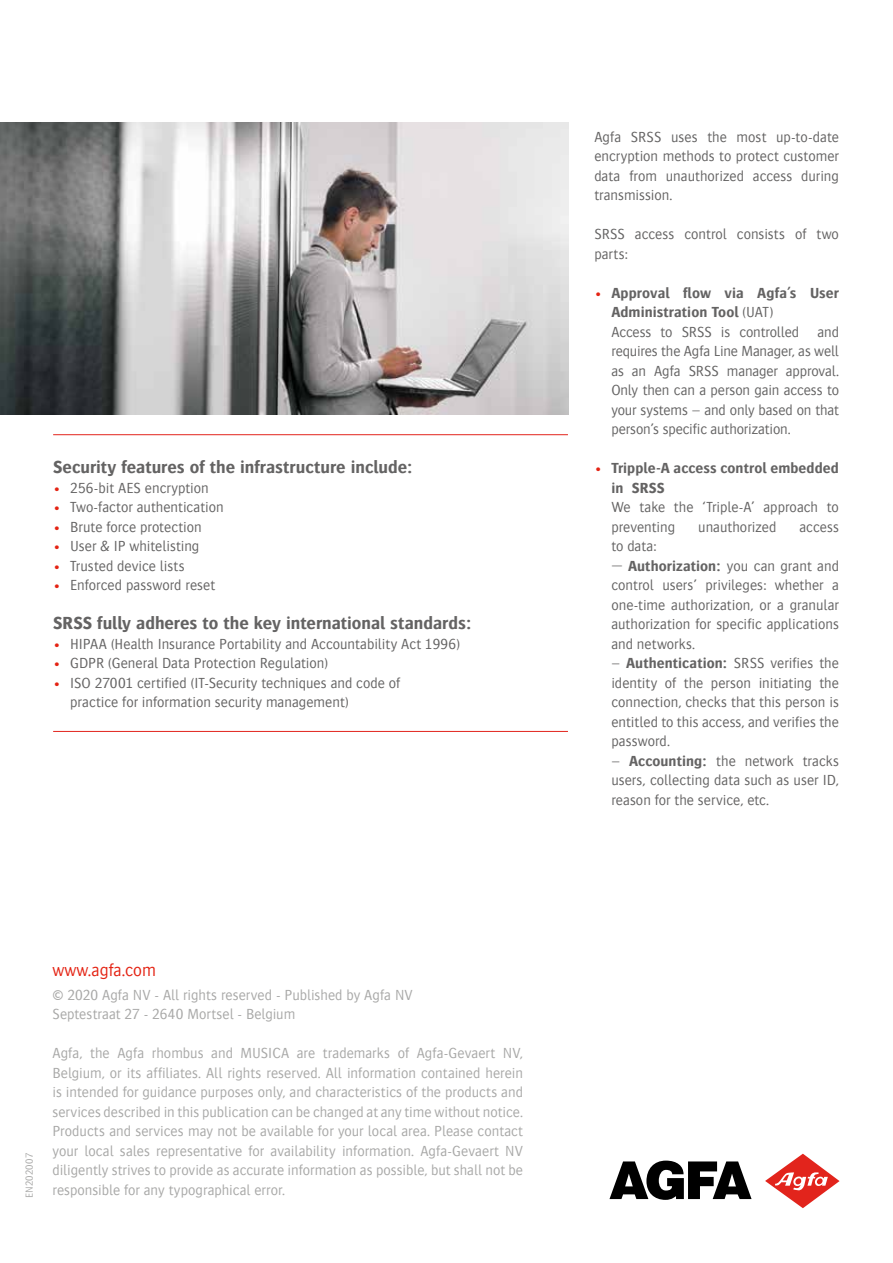
<style>
.page{position:relative;width:893px;height:1263px;background:#fff}
.page>*{position:absolute;margin:0;border:0;box-sizing:border-box;transform-origin:0 0}
.t1{font:700 18px "Bosis For Agfa";color:#646363}
.t2{font:300 18px "Bosis For Agfa";color:#e42313}
.t3{font:300 15px/19.5px "Bosis For Agfa";color:#646363}
.t4{font:300 15px/19.5px "Bosis For Agfa";color:#a8a8a7}
.t5{font:700 15px/19.5px "Bosis For Agfa";letter-spacing:.005em;color:#646363}
.t6{font:300 10.5px "Bosis For Agfa";letter-spacing:.01em;color:#a8a8a7}
.s1{color:#e42313}
.s2{font-weight:700}
.s3{font-weight:300;color:#e42313}
</style>
<div class="page">
<svg style="left:609px;top:1160px;width:142px;height:40px"></svg>
<svg style="left:765px;top:1154px;width:74px;height:54px"></svg>
<hr style="left:53px;top:434px;width:515px;height:1px;background:#e2241c">
<hr style="left:53px;top:731px;width:515px;height:1px;background:#e2241c">
<img style="left:0;top:122px;width:569px;height:293px">
<p class="t1" style="left:53px;top:457px;width:362px">Security features of the infrastructure include:</p>
<p class="t3" style="left:53px;top:478px;width:157px"><span class="s1">•</span> 256-bit AES encryption</p>
<p class="t3" style="left:53px;top:497px;width:172px"><span class="s1">•</span> Two-factor authentication</p>
<p class="t3" style="left:53px;top:517px;width:150px"><span class="s1">•</span> Brute force protection</p>
<p class="t3" style="left:53px;top:536px;width:148px"><span class="s1">•</span> User &amp; IP whitelisting</p>
<p class="t3" style="left:53px;top:556px;width:133px"><span class="s1">•</span> Trusted device lists</p>
<p class="t3" style="left:53px;top:575px;width:163px"><span class="s1">•</span> Enforced password reset</p>
<p class="t1" style="left:53px;top:613px;width:420px">SRSS fully adheres to the key international standards:</p>
<p class="t3" style="left:53px;top:634px;width:408px"><span class="s1">•</span> HIPAA (Health Insurance Portability and Accountability Act 1996)</p>
<p class="t3" style="left:53px;top:653px;width:276px"><span class="s1">•</span> GDPR (General Data Protection Regulation)</p>
<p class="t3" style="left:70px;top:673px;width:332px;text-indent:-17px"><span class="s1">•</span> ISO 27001 certified (IT-Security techniques and code of practice for information security management)</p>
<p class="t6" style="left:24px;top:1198px;width:46px;rotate:-90deg">EN202007</p>
<p class="t2" style="left:52px;top:960px;width:105px">www.agfa.com</p>
<p class="t4" style="left:52px;top:985px;width:362px">© 2020 Agfa NV - All rights reserved - Published by Agfa NV<br>Septestraat 27 - 2640 Mortsel - Belgium</p>
<p class="t4" style="left:52px;top:1043px;width:472px;text-align:justify">Agfa, the Agfa rhombus and MUSICA are trademarks of Agfa-Gevaert NV, Belgium, or its affiliates. All rights reserved. All information contained herein is intended for guidance purposes only, and characteristics of the products and services described in this publication can be changed at any time without notice.<br>Products and services may not be available for your local area. Please contact your local sales representative for availability information. Agfa-Gevaert NV diligently strives to provide as accurate information as possible, but shall not be responsible for any typographical error.</p>
<p class="t3" style="left:594px;top:127px;width:246px;text-align:justify">Agfa SRSS uses the most up-to-date encryption methods to protect customer data from unauthorized access during transmission.</p>
<p class="t3" style="left:594px;top:224px;width:246px">SRSS access control consists of two parts:</p>
<p class="t3" style="left:611px;top:283px;width:229px;text-indent:-17px"><span class="s1">•</span> <span class="s2">Approval flow via Agfa’s User Administration Tool</span> (UAT)<br>Access to SRSS is controlled and requires the Agfa Line Manager, as well as an Agfa SRSS manager approval.<br>Only then can a person gain access to your systems – and only based on that person’s specific authorization.</p>
<p class="t5" style="left:611px;top:458px;width:229px;text-indent:-17px"><span class="s3">•</span> Tripple-A access control embedded in SRSS</p>
<p class="t3" style="left:611px;top:497px;width:229px">We take the ‘Triple-A’ approach to preventing</p>
<p class="t3" style="left:698px;top:517px;width:80px">unauthorized</p>
<p class="t3" style="left:799px;top:517px;width:41px">access</p>
<p class="t3" style="left:611px;top:536px;width:47px">to data:</p>
<p class="t3" style="left:611px;top:556px;width:229px;text-align:justify">— <span class="s2">Authorization:</span> you can grant and control users’ privileges: whether a one-time authorization, or a granular authorization for specific applications and networks.</p>
<p class="t3" style="left:611px;top:653px;width:229px;text-align:justify">– <span class="s2">Authentication:</span> SRSS verifies the identity of the person initiating the connection, checks that this person is entitled to this access, and verifies the password.</p>
<p class="t3" style="left:611px;top:751px;width:229px;text-align:justify">– <span class="s2">Accounting:</span> the network tracks users, collecting data such as user ID, reason for the service, etc.</p>
</div>
